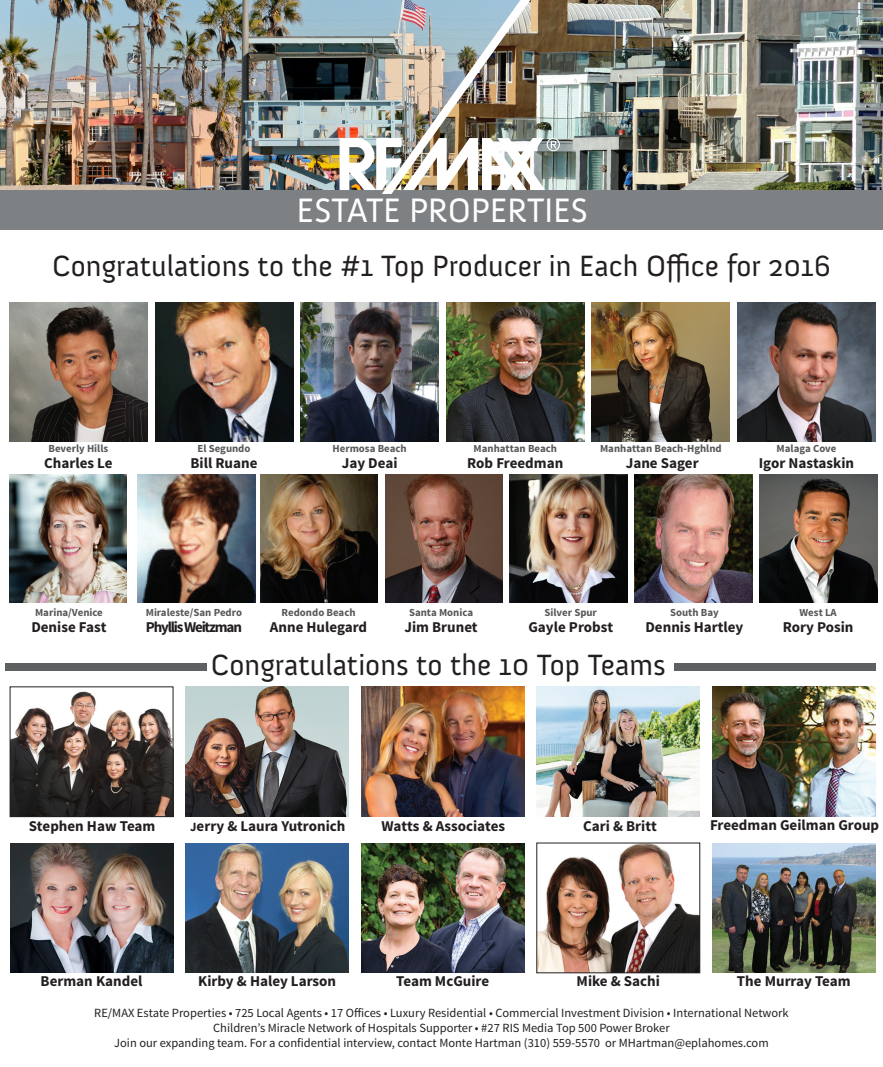
<style>
.page{position:relative;width:883px;height:1067px;background:#fff}
.page>*{position:absolute;margin:0;border:0;box-sizing:border-box;transform-origin:0 0}
.t1{font:34.75px "Anivers";letter-spacing:-.01em;color:#fff}
.t2{font:30px "Anivers";color:#231f20}
.t3{font:700 15px "Source Sans Pro";color:#231f20}
.t4{font:700 15px "Source Sans Pro";letter-spacing:-.08em;color:#231f20}
.t5{font:12.5px/15px "Source Sans Pro";color:#231f20;text-align:center}
.t6{font:700 10.75px "Source Sans Pro";color:#57585a}
.s1{font-size:12.62px}
</style>
<div class="page">
<img style="left:682px;top:0;width:201px;height:190px">
<img style="left:0;top:0;width:382px;height:190px">
<div style="left:0;top:190px;width:883px;height:39px;background:#7e8183"></div>
<img style="left:382px;top:0;width:300px;height:194px">
<img style="left:340px;top:138px;width:220px;height:52px">
<img style="left:10px;top:302px;width:138px;height:139px">
<img style="left:592px;top:302px;width:138px;height:139px">
<img style="left:301px;top:302px;width:138px;height:139px">
<img style="left:155px;top:302px;width:138px;height:139px">
<img style="left:737px;top:302px;width:138px;height:139px">
<img style="left:447px;top:302px;width:137px;height:139px">
<img style="left:12px;top:691px;width:159px;height:123px">
<div style="left:10px;top:686px;width:163px;height:130px;border:1px solid #231f20"></div>
<img style="left:10px;top:843px;width:163px;height:129px">
<img style="left:186px;top:686px;width:163px;height:130px">
<img style="left:186px;top:843px;width:163px;height:129px">
<img style="left:362px;top:686px;width:163px;height:130px">
<img style="left:361px;top:843px;width:163px;height:129px">
<img style="left:537px;top:687px;width:163px;height:129px">
<img style="left:539px;top:844px;width:159px;height:127px">
<div style="left:537px;top:842px;width:163px;height:131px;border:1px solid #231f20"></div>
<img style="left:712px;top:687px;width:163px;height:129px">
<img style="left:712px;top:843px;width:163px;height:129px">
<img style="left:10px;top:475px;width:117px;height:127px">
<img style="left:138px;top:475px;width:117px;height:127px">
<img style="left:260px;top:475px;width:117px;height:127px">
<img style="left:385px;top:475px;width:117px;height:127px">
<img style="left:510px;top:475px;width:117px;height:127px">
<img style="left:635px;top:475px;width:117px;height:127px">
<img style="left:760px;top:475px;width:117px;height:127px">
<div style="left:5px;top:663px;width:202px;height:7px;background:#5f6062"></div>
<div style="left:673px;top:663px;width:202px;height:7px;background:#5f6062"></div>
<h1 class="t1" style="left:297px;top:192px;width:293px">ESTATE PROPERTIES</h1>
<p class="t2" style="left:52px;top:249px;width:780px">Congratulations to the #1 Top Producer in Each Office for 2016</p>
<p class="t6" style="left:49px;top:442px;width:61px">Beverly Hills</p>
<p class="t3" style="left:44px;top:453px;width:70px">Charles Le</p>
<p class="t6" style="left:197px;top:442px;width:54px">El Segundo</p>
<p class="t3" style="left:190px;top:453px;width:69px">Bill Ruane</p>
<p class="t6" style="left:333px;top:442px;width:76px">Hermosa Beach</p>
<p class="t3" style="left:342px;top:453px;width:57px">Jay Deai</p>
<p class="t6" style="left:473px;top:442px;width:85px">Manhattan Beach</p>
<p class="t3" style="left:467px;top:453px;width:98px">Rob Freedman</p>
<p class="t6" style="left:600px;top:442px;width:123px">Manhattan Beach-Hghlnd</p>
<p class="t3" style="left:626px;top:453px;width:74px">Jane Sager</p>
<p class="t6" style="left:777px;top:442px;width:61px">Malaga Cove</p>
<p class="t3" style="left:759px;top:453px;width:97px">Igor Nastaskin</p>
<p class="t6" style="left:35px;top:605px;width:69px">Marina/Venice</p>
<p class="t3" style="left:31px;top:617px;width:77px">Denise Fast</p>
<p class="t6" style="left:146px;top:605px;width:98px">Miraleste/San Pedro</p>
<p class="t4" style="left:146px;top:617px;width:98px">Phyllis Weitzman</p>
<p class="t6" style="left:282px;top:605px;width:75px">Redondo Beach</p>
<p class="t3" style="left:270px;top:617px;width:99px">Anne Hulegard</p>
<p class="t6" style="left:409px;top:605px;width:66px">Santa Monica</p>
<p class="t3" style="left:404px;top:617px;width:75px">Jim Brunet</p>
<p class="t6" style="left:545px;top:605px;width:54px">Silver Spur</p>
<p class="t3" style="left:528px;top:617px;width:86px">Gayle Probst</p>
<p class="t6" style="left:670px;top:605px;width:50px">South Bay</p>
<p class="t3" style="left:645px;top:617px;width:99px">Dennis Hartley</p>
<p class="t2" style="left:211px;top:648px;width:457px">Congratulations to the 10 Top Teams</p>
<p class="t6" style="left:799px;top:605px;width:39px">West LA</p>
<p class="t3" style="left:783px;top:617px;width:72px">Rory Posin</p>
<p class="t3" style="left:29px;top:816px;width:128px">Stephen Haw Team</p>
<p class="t3" style="left:190px;top:816px;width:157px"><span class="s1">J</span>erry &amp; Laura Yutronich</p>
<p class="t3" style="left:381px;top:816px;width:125px">Watts &amp; Associates</p>
<p class="t3" style="left:41px;top:971px;width:103px">Berman Kandel</p>
<p class="t3" style="left:198px;top:971px;width:139px">Kirby &amp; Haley Larson</p>
<p class="t3" style="left:396px;top:971px;width:94px">Team McGuire</p>
<p class="t3" style="left:583px;top:816px;width:75px">Cari &amp; Britt</p>
<p class="t3" style="left:710px;top:815px;width:171px">Freedman Geilman Group</p>
<p class="t3" style="left:577px;top:971px;width:85px">Mike &amp; Sachi</p>
<p class="t3" style="left:737px;top:971px;width:115px">The Murray Team</p>
<p class="t5" style="left:94px;top:1005px;width:696px">RE/MAX Estate Properties • 725 Local Agents • 17 Offices • Luxury Residential • Commercial Investment Division • International Network</p>
<p class="t5" style="left:114px;top:1020px;width:656px">Children’s Miracle Network of Hospitals Supporter • #27 RIS Media Top 500 Power Broker<br>Join our expanding team. For a confidential interview, contact Monte Hartman (310) 559-5570 or MHartman@eplahomes.com</p>
</div>
